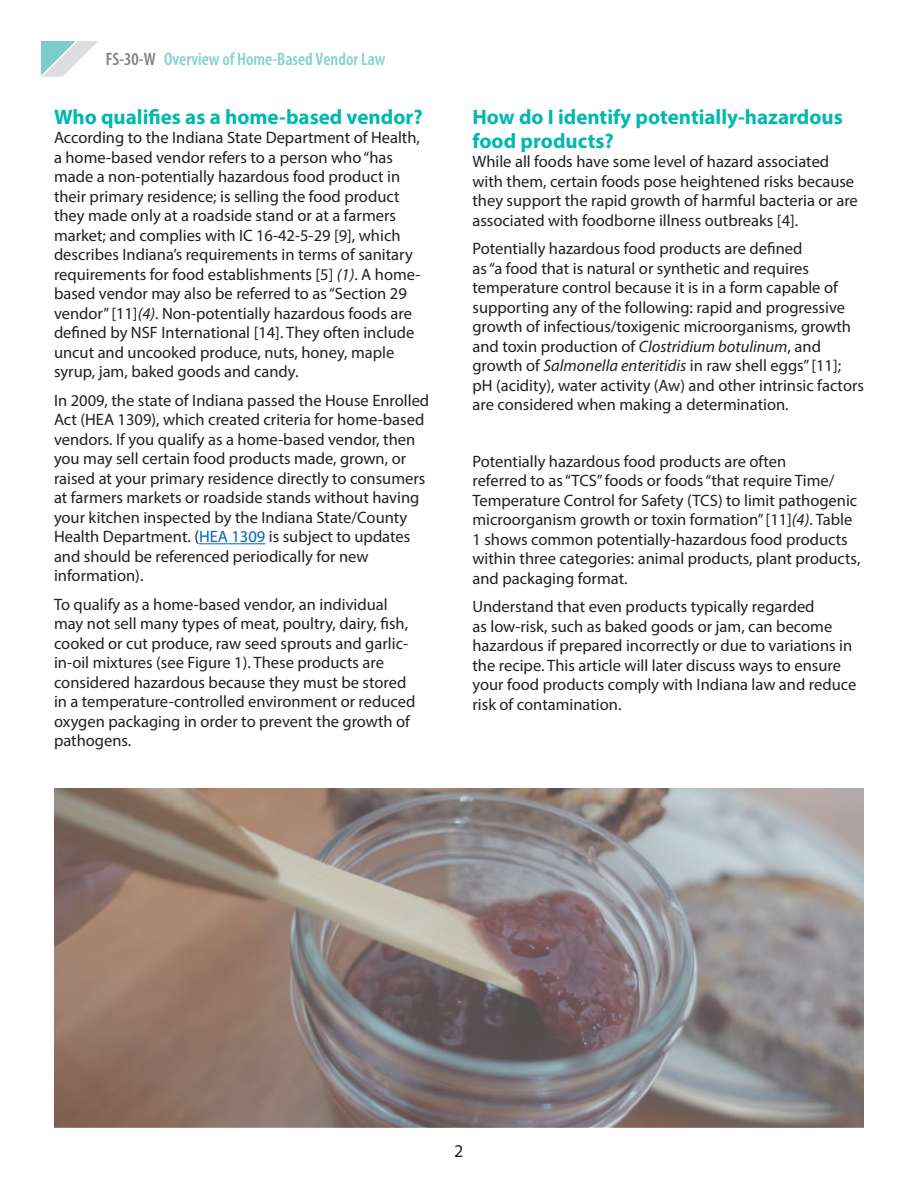
<style>
.page{position:relative;width:918px;height:1188px;background:#fff}
.page>*{position:absolute;margin:0;border:0;box-sizing:border-box;transform-origin:0 0}
.HEADING_1{font:700 21px/24px "Myriad Pro";color:#00b8af}
.t1{font:600 condensed 18px "Myriad Pro";color:#86d0cc}
.t2{font:18px "Myriad Pro";color:#231f20}
.List_Paragraph{font:16.5px/19.5px "Myriad Pro";color:#231f20}
.s1{color:#808285}
.s2{font-style:italic}
.s3{color:#0563c1}
</style>
<div class="page">
<svg style="left:41px;top:41px;width:57px;height:36px"></svg>
<hr style="left:199px;top:543px;width:66px;height:1px;background:#0563c1">
<img style="left:54px;top:788px;width:810px;height:339px">
<p class="t1" style="left:106px;top:50px;width:281px"><span class="s1">FS-30-W</span> Overview of Home-Based Vendor Law</p>
<p class="HEADING_1" style="left:54px;top:104px;width:370px">Who qualifies as a home-based vendor?</p>
<p class="List_Paragraph" style="left:54px;top:128px;width:368px">According to the Indiana State Department of Health, a home-based vendor refers to a person who “has made a non-potentially hazardous food product in their primary residence; is selling the food product they made only at a roadside stand or at a farmers market; and complies with IC 16-42-5-29 [9], which describes Indiana’s requirements in terms of sanitary requirements for food establishments [5] <span class="s2">(1)</span>. A home&shy;based vendor may also be referred to as “Section 29 vendor” [11]<span class="s2">(4)</span>. Non-potentially hazardous foods are defined by NSF International [14]. They often include uncut and uncooked produce, nuts, honey, maple syrup, jam, baked goods and candy.</p>
<p class="List_Paragraph" style="left:54px;top:390px;width:377px">In 2009, the state of Indiana passed the House Enrolled Act (HEA 1309), which created criteria for home-based vendors. If you qualify as a home-based vendor, then you may sell certain food products made, grown, or raised at your primary residence directly to consumers at farmers markets or roadside stands without having your kitchen inspected by the Indiana State/County Health Department. (<span class="s3">HEA 1309</span> is subject to updates and should be referenced periodically for new information).</p>
<p class="List_Paragraph" style="left:54px;top:594px;width:363px">To qualify as a home-based vendor, an individual may not sell many types of meat, poultry, dairy, fish, cooked or cut produce, raw seed sprouts and garlic&shy;in-oil mixtures (see Figure 1). These products are considered hazardous because they must be stored in a temperature-controlled environment or reduced oxygen packaging in order to prevent the growth of pathogens.</p>
<p class="HEADING_1" style="left:472px;top:104px;width:372px">How do I identify potentially-hazardous food products?</p>
<p class="List_Paragraph" style="left:472px;top:152px;width:387px">While all foods have some level of hazard associated with them, certain foods pose heightened risks because they support the rapid growth of harmful bacteria or are associated with foodborne illness outbreaks [4].</p>
<p class="List_Paragraph" style="left:472px;top:239px;width:393px">Potentially hazardous food products are defined<br>as “a food that is natural or synthetic and requires temperature control because it is in a form capable of supporting any of the following: rapid and progressive growth of infectious/toxigenic microorganisms, growth and toxin production of <span class="s2">Clostridium botulinum</span>, and growth of <span class="s2">Salmonella enteritidis</span> in raw shell eggs” [11]; pH (acidity), water activity (Aw) and other intrinsic factors are considered when making a determination.</p>
<p class="List_Paragraph" style="left:472px;top:451px;width:389px">Potentially hazardous food products are often<br>referred to as “TCS” foods or foods “that require Time/ Temperature Control for Safety (TCS) to limit pathogenic microorganism growth or toxin formation” [11]<span class="s2">(4)</span>. Table 1 shows common potentially-hazardous food products within three categories: animal products, plant products, and packaging format.</p>
<p class="List_Paragraph" style="left:472px;top:597px;width:385px">Understand that even products typically regarded<br>as low-risk, such as baked goods or jam, can become hazardous if prepared incorrectly or due to variations in the recipe. This article will later discuss ways to ensure your food products comply with Indiana law and reduce risk of contamination.</p>
<p class="t2" style="left:454px;top:1140px;width:11px">2</p>
</div>
